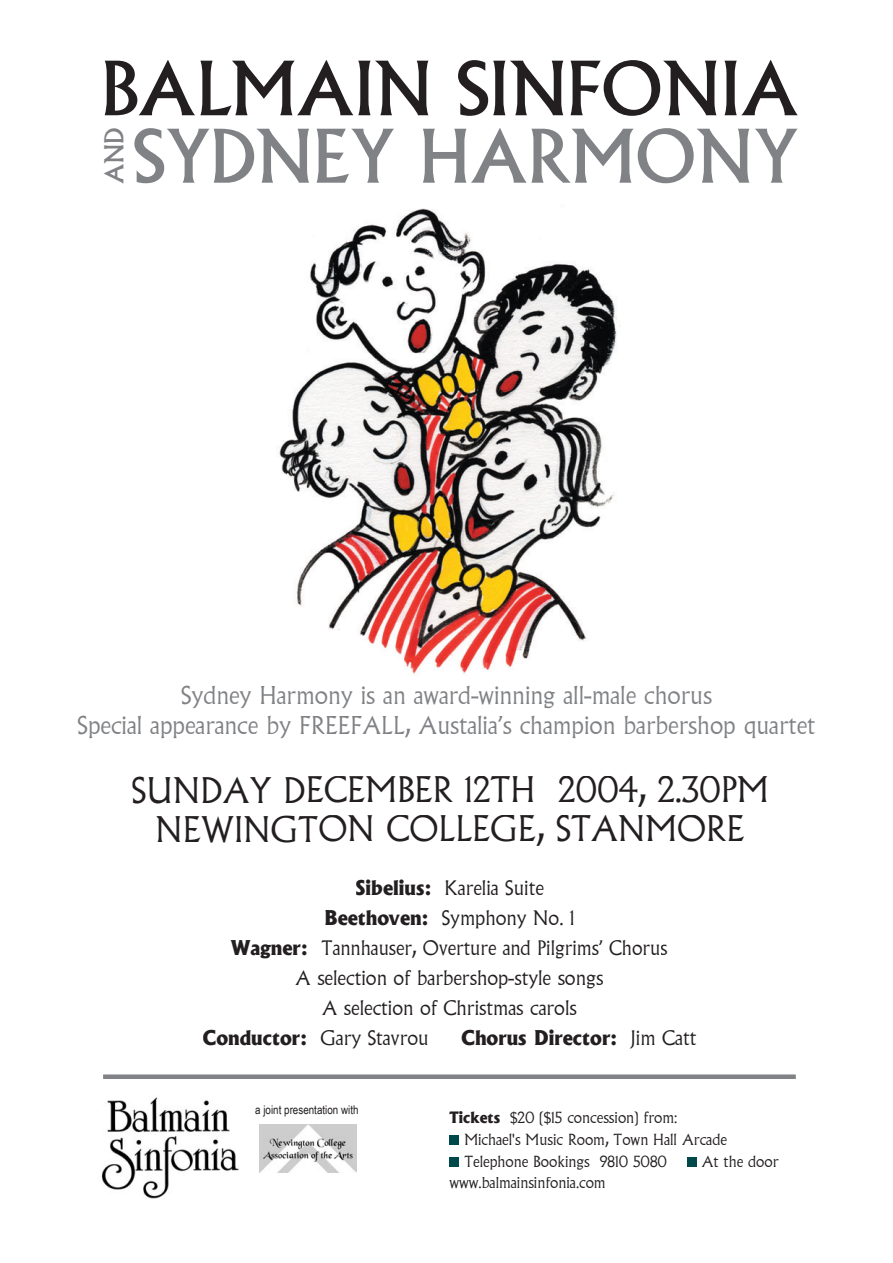
<style>
.page{position:relative;width:893px;height:1263px;background:#fff}
.page>*{position:absolute;margin:0;border:0;box-sizing:border-box;transform-origin:0 0}
.t1{font:72.75px "Albertus";color:#231f20}
.t2{font:72px "Albertus";color:#808285}
.t3{font:300 34.5px/39px "Albertus";color:#231f20;text-align:center}
.t4{font:25.5px "Albertus";color:#808285}
.t5{font:300 24px/30px "Albertus";color:#808285;text-align:center}
.t6{font:300 19.5px "Albertus";color:#231f20}
.t7{font:800 19.5px "Albertus";color:#231f20}
.t8{font:300 15px/21.8px "Albertus";color:#231f20}
.t9{font:12px "Arial Narrow";color:#231f20}
.s1{font-weight:800}
.s2{font-weight:300}
</style>
<div class="page">
<div style="left:449px;top:1135px;width:10px;height:10px;background:#00494b"></div>
<div style="left:449px;top:1157px;width:10px;height:9px;background:#00494b"></div>
<div style="left:687px;top:1157px;width:10px;height:9px;background:#00494b"></div>
<img style="left:259px;top:1124px;width:97px;height:48px">
<img style="left:101px;top:1097px;width:138px;height:101px">
<img style="left:278px;top:205px;width:343px;height:469px">
<div style="left:103px;top:1074px;width:693px;height:5px;background:#808285"></div>
<h1 class="t1" style="left:101px;top:46px;width:699px">BALMAIN SINFONIA</h1>
<h3 class="t4" style="left:99px;top:184px;width:58px;rotate:-90deg">AND</h3>
<h2 class="t2" style="left:133px;top:114px;width:667px">SYDNEY HARMONY</h2>
<p class="t5" style="left:78px;top:681px;width:739px">Sydney Harmony is an award-winning all-male chorus<br>Special appearance by FREEFALL, Austalia’s champion barbershop quartet</p>
<h3 class="t3" style="left:131px;top:771px;width:639px">SUNDAY DECEMBER 12TH 2004, 2.30PM<br>NEWINGTON COL LEGE, STAN MORE</h3>
<p class="t6" style="left:355px;top:877px;width:190px"><span class="s1">Sibelius:</span> Karelia Suite</p>
<p class="t6" style="left:324px;top:907px;width:252px"><span class="s1">Beethoven:</span> Symphony No. 1</p>
<p class="t6" style="left:231px;top:937px;width:438px"><span class="s1">Wagner:</span> Tannhauser, Overture and Pilgrims’ Chorus</p>
<p class="t6" style="left:296px;top:967px;width:309px">A selection of barbershop-style songs</p>
<p class="t6" style="left:322px;top:997px;width:256px">A selection of Christmas carols</p>
<p class="t6" style="left:202px;top:1027px;width:228px"><span class="s1">Conductor:</span> Gary Stavrou</p>
<p class="t7" style="left:461px;top:1025px;width:237px">Chorus Director: <span class="s2">Jim Catt</span></p>
<p class="t9" style="left:255px;top:1103px;width:105px">a joint presentation with</p>
<p class="t8" style="left:464px;top:1107px;width:264px;text-indent:-15px"><span class="s1">Tickets</span> $20 ($15 con ces sion) from:<br>Michael's Music Room, Town Hall Arcade<br>Telephone Bookings 9810 5080</p>
<p class="t8" style="left:702px;top:1150px;width:79px">At the door</p>
<p class="t8" style="left:449px;top:1172px;width:158px">www.balmainsinfonia.com</p>
</div>
